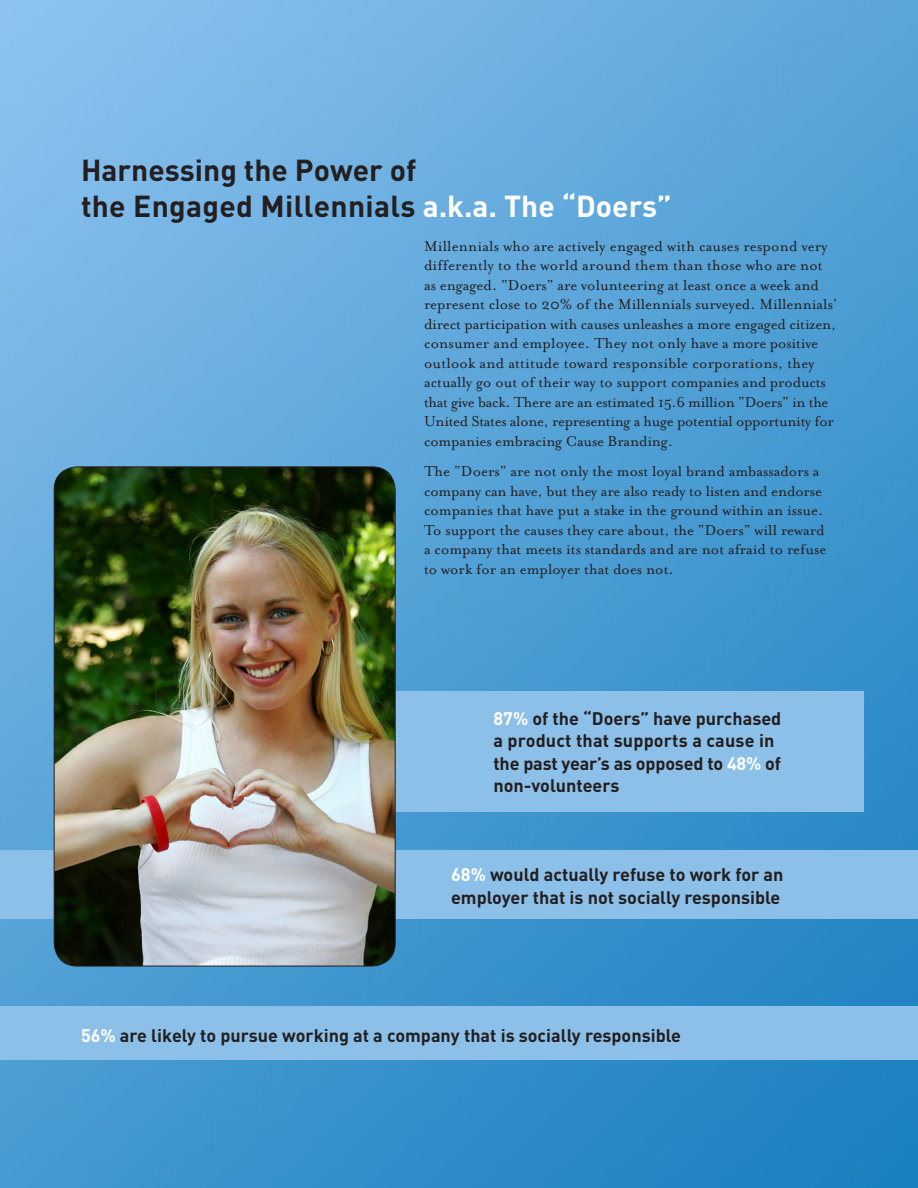
<style>
.page{position:relative;width:918px;height:1188px;background:#fff}
.page>*{position:absolute;margin:0;border:0;box-sizing:border-box;transform-origin:0 0}
.t1{font:700 30px/36px "DIN";color:#231f20}
.Call_Outs{font:700 18px/22.5px "DIN";color:#231f20}
.Body{font:16.5px/19.5px "Mrs Eaves Roman";color:#231f20}
.s1{color:#fff}
</style>
<div class="page">
<img style="left:0;top:0;width:918px;height:1188px">
<div style="left:379px;top:691px;width:485px;height:120px;background:#8dc0e8"></div>
<div style="left:0;top:850px;width:918px;height:70px;background:#8dc0e8"></div>
<div style="left:0;top:1006px;width:918px;height:54px;background:#8dc0e8"></div>
<img style="left:54px;top:467px;width:341px;height:499px;border-radius:23px">
<p class="t1" style="left:81px;top:151px;width:592px">Harnessing the Power of<br>the Engaged Millennials <span class="s1">a.k.a. The “Doers”</span></p>
<p class="Body" style="left:424px;top:236px;width:415px">Millennials who are actively engaged with causes respond very differently to the world around them than those who are not as engaged. “Doers” are volunteering at least once a week and represent close to 20% of the Millennials surveyed. Millennials’ direct participation with causes unleashes a more engaged citizen, consumer and employee. They not only have a more positive outlook and attitude toward responsible corporations, they actually go out of their way to support companies and products that give back. There are an estimated 15.6 million “Doers” in the United States alone, representing a huge potential opportunity for companies embracing Cause Branding.</p>
<p class="Body" style="left:424px;top:462px;width:404px">The “Doers” are not only the most loyal brand ambassadors a company can have, but they are also ready to listen and endorse companies that have put a stake in the ground within an issue.<br>To support the causes they care about, the “Doers” will reward a company that meets its standards and are not afraid to refuse to work for an employer that does not.</p>
<p class="Call_Outs" style="left:494px;top:706px;width:289px"><span class="s1">87%</span> of the “Doers” have purchased a product that supports a cause in the past year’s as opposed to <span class="s1">48%</span> of non-volunteers</p>
<p class="Call_Outs" style="left:451px;top:863px;width:334px"><span class="s1">68%</span> would actually refuse to work for an employer that is not socially responsible</p>
<p class="Call_Outs" style="left:81px;top:1024px;width:602px"><span class="s1">56%</span> are likely to pursue working at a company that is socially responsible</p>
</div>
